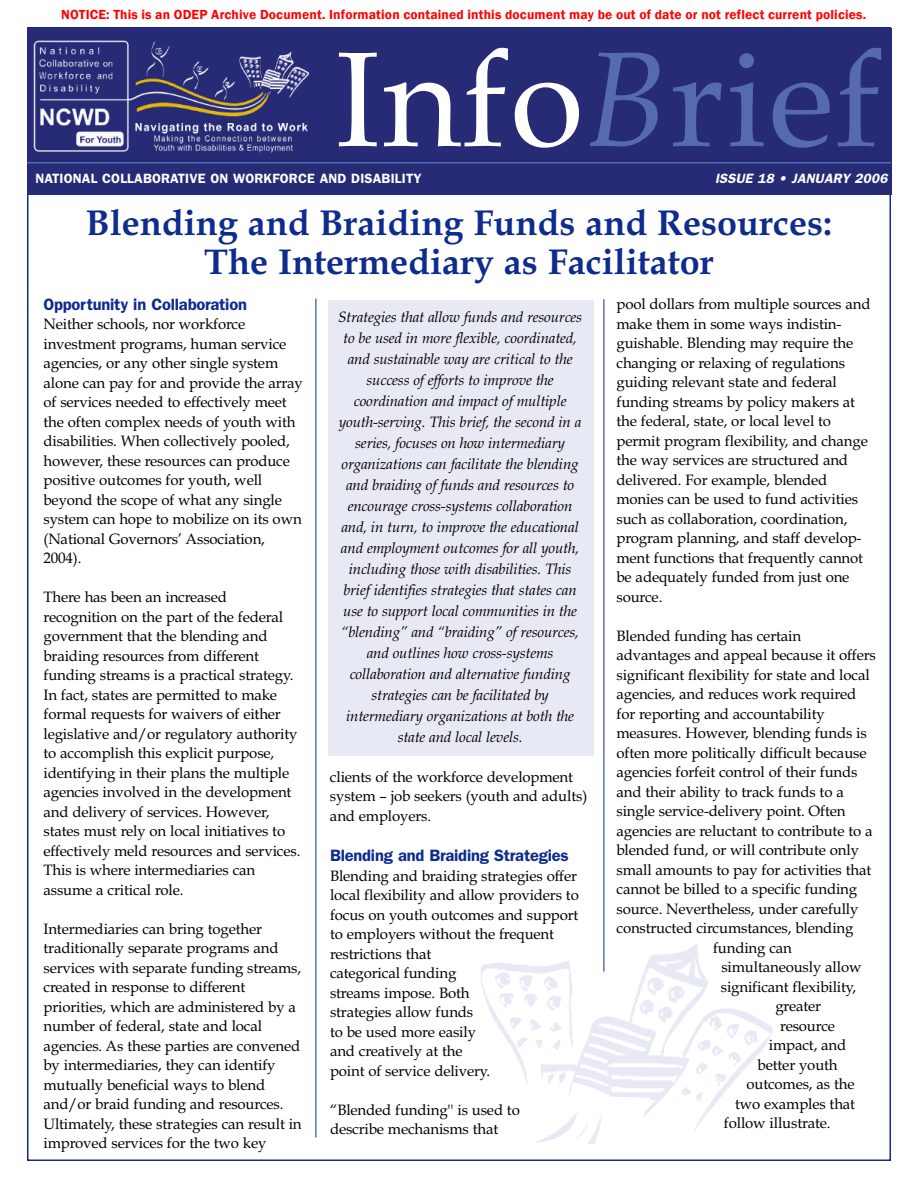
<style>
.page{position:relative;width:918px;height:1188px;background:#fff}
.page>*{position:absolute;margin:0;border:0;box-sizing:border-box;transform-origin:0 0}
.t1{font:135px "Book Antiqua";letter-spacing:.015em;color:#fff}
.t2{font:700 36px/39px "Book Antiqua";color:#0e2b8e;text-align:center}
.t3{font:600 16.5px "Franklin Gothic";letter-spacing:-.01em;color:#0e2b8e}
.t4{font:15px/19.5px "Book Antiqua";letter-spacing:-.01em;color:#000}
.t5{font:italic 15px/21px "Book Antiqua";letter-spacing:-.01em;color:#000;text-align:center}
.t6{font:600 13.5px "Franklin Gothic";letter-spacing:.01em;color:#f00}
.t7{font:600 13.5px "Franklin Gothic";letter-spacing:.01em;color:#fff}
.t8{font:italic 600 13.5px "Franklin Gothic";letter-spacing:.01em;color:#fff}
.s1{font-style:italic;color:#566baf}
.s2{color:#566baf}
</style>
<div class="page">
<img style="left:481px;top:944px;width:292px;height:200px">
<div style="left:27px;top:165px;width:710px;height:30px;background:#272b76"></div>
<img style="left:27px;top:28px;width:710px;height:137px">
<div style="left:737px;top:28px;width:154px;height:167px;background:#272b76"></div>
<hr style="left:27px;top:162px;width:864px;height:2px;background:#566baf">
<hr style="left:316px;top:298px;width:1px;height:839px;background:#0e2b8e">
<hr style="left:604px;top:299px;width:1px;height:673px;background:#0e2b8e">
<div style="left:328px;top:300px;width:266px;height:456px;background:#e7eaf4"></div>
<p class="t6" style="left:61px;top:6px;width:806px">NOTICE: This is an ODEP Archive Document. Information contained inthis document may be out of date or not reflect current policies.</p>
<h1 class="t1" style="left:335px;top:20px;width:548px">Info<span class="s1">B</span><span class="s2">rief</span></h1>
<p class="t7" style="left:35px;top:170px;width:388px">NATIONAL COLLABORATIVE ON WORKFORCE AND DISABILITY</p>
<p class="t8" style="left:715px;top:170px;width:174px">ISSUE 18 • JANUARY 2006</p>
<h2 class="t2" style="left:86px;top:203px;width:748px">Blending and Braiding Funds and Resources:<br>The Intermediary as Facilitator</h2>
<p class="t3" style="left:44px;top:294px;width:205px">Opportunity in Collaboration</p>
<p class="t4" style="left:44px;top:314px;width:261px">Neither schools, nor workforce investment programs, human service agencies, or any other single system alone can pay for and provide the array of services needed to effectively meet the often complex needs of youth with disabilities. When collectively pooled, however, these resources can produce positive outcomes for youth, well beyond the scope of what any single system can hope to mobilize on its own (National Governors’ Association, 2004).</p>
<p class="t4" style="left:44px;top:587px;width:258px">There has been an increased recognition on the part of the federal government that the blending and braiding resources from different funding streams is a practical strategy.<br>In fact, states are permitted to make formal requests for waivers of either legislative and/or regulatory authority to accomplish this explicit purpose, identifying in their plans the multiple agencies involved in the development and delivery of services. However, states must rely on local initiatives to effectively meld resources and services.<br>This is where intermediaries can assume a critical role.</p>
<p class="t4" style="left:43px;top:919px;width:260px">Intermediaries can bring together traditionally separate programs and services with separate funding streams, created in response to different priorities, which are administered by a number of federal, state and local agencies. As these parties are convened by intermediaries, they can identify mutually beneficial ways to blend and/or braid funding and resources.<br>Ultimately, these strategies can result in improved services for the two key</p>
<p class="t5" style="left:338px;top:306px;width:246px">Strategies that allow funds and resources to be used in more flexible, coordinated, and sustainable way are critical to the success of efforts to improve the coordination and impact of multiple youth-serving. This brief, the second in a series, focuses on how intermediary organizations can facilitate the blending and braiding of funds and resources to encourage cross-systems collaboration and, in turn, to improve the educational and employment outcomes for all youth, including those with disabilities. This brief identifies strategies that states can use to support local communities in the “blending” and “braiding” of resources, and outlines how cross-systems collaboration and alternative funding strategies can be facilitated by intermediary organizations at both the state and local levels.</p>
<p class="t4" style="left:330px;top:767px;width:259px">clients of the workforce development system – job seekers (youth and adults) and employers.</p>
<p class="t3" style="left:330px;top:846px;width:240px">Blending and Braiding Strategies</p>
<p class="t4" style="left:330px;top:866px;width:250px">Blending and braiding strategies offer local flexibility and allow providers to focus on youth outcomes and support to employers without the frequent restrictions that<br>categorical funding<br>streams impose. Both<br>strategies allow funds<br>to be used more easily<br>and creatively at the<br>point of service delivery.</p>
<p class="t4" style="left:330px;top:1100px;width:191px">“Blended funding'' is used to describe mechanisms that</p>
<p class="t4" style="left:616px;top:294px;width:256px">pool dollars from multiple sources and make them in some ways indistin&shy;guishable. Blending may require the changing or relaxing of regulations guiding relevant state and federal funding streams by policy makers at the federal, state, or local level to permit program flexibility, and change the way services are structured and delivered. For example, blended monies can be used to fund activities such as collaboration, coordination, program planning, and staff develop&shy;ment functions that frequently cannot be adequately funded from just one source.</p>
<p class="t4" style="left:616px;top:626px;width:186px">Blended funding has certain</p>
<p class="t4" style="left:616px;top:645px;width:261px">advantages and appeal because it offers</p>
<p class="t4" style="left:616px;top:665px;width:255px">significant flexibility for state and local</p>
<p class="t4" style="left:616px;top:684px;width:241px">agencies, and reduces work required</p>
<p class="t4" style="left:616px;top:704px;width:210px">for reporting and accountability</p>
<p class="t4" style="left:616px;top:723px;width:252px">measures. However, blending funds is</p>
<p class="t4" style="left:616px;top:743px;width:252px">often more politically difficult because</p>
<p class="t4" style="left:616px;top:762px;width:243px">agencies forfeit control of their funds</p>
<p class="t4" style="left:616px;top:782px;width:229px">and their ability to track funds to a</p>
<p class="t4" style="left:616px;top:801px;width:231px">single service-delivery point. Often</p>
<p class="t4" style="left:616px;top:821px;width:258px">agencies are reluctant to contribute to a</p>
<p class="t4" style="left:616px;top:840px;width:244px">blended fund, or will contribute only</p>
<p class="t4" style="left:616px;top:860px;width:256px">small amounts to pay for activities that</p>
<p class="t4" style="left:616px;top:879px;width:242px">cannot be billed to a specific funding</p>
<p class="t4" style="left:616px;top:899px;width:244px">source. Nevertheless, under carefully</p>
<p class="t4" style="left:616px;top:918px;width:238px">constructed circumstances, blending</p>
<p class="t4" style="left:713px;top:938px;width:80px">funding can</p>
<p class="t4" style="left:721px;top:957px;width:142px">simultaneously allow</p>
<p class="t4" style="left:721px;top:977px;width:137px">significant flexibility,</p>
<p class="t4" style="left:775px;top:996px;width:47px">greater</p>
<p class="t4" style="left:780px;top:1016px;width:56px">resource</p>
<p class="t4" style="left:769px;top:1035px;width:79px">impact, and</p>
<p class="t4" style="left:758px;top:1055px;width:82px">better youth</p>
<p class="t4" style="left:746px;top:1074px;width:110px">outcomes, as the</p>
<p class="t4" style="left:735px;top:1094px;width:122px">two examples that</p>
<p class="t4" style="left:724px;top:1113px;width:108px">follow illustrate.</p>
</div>
